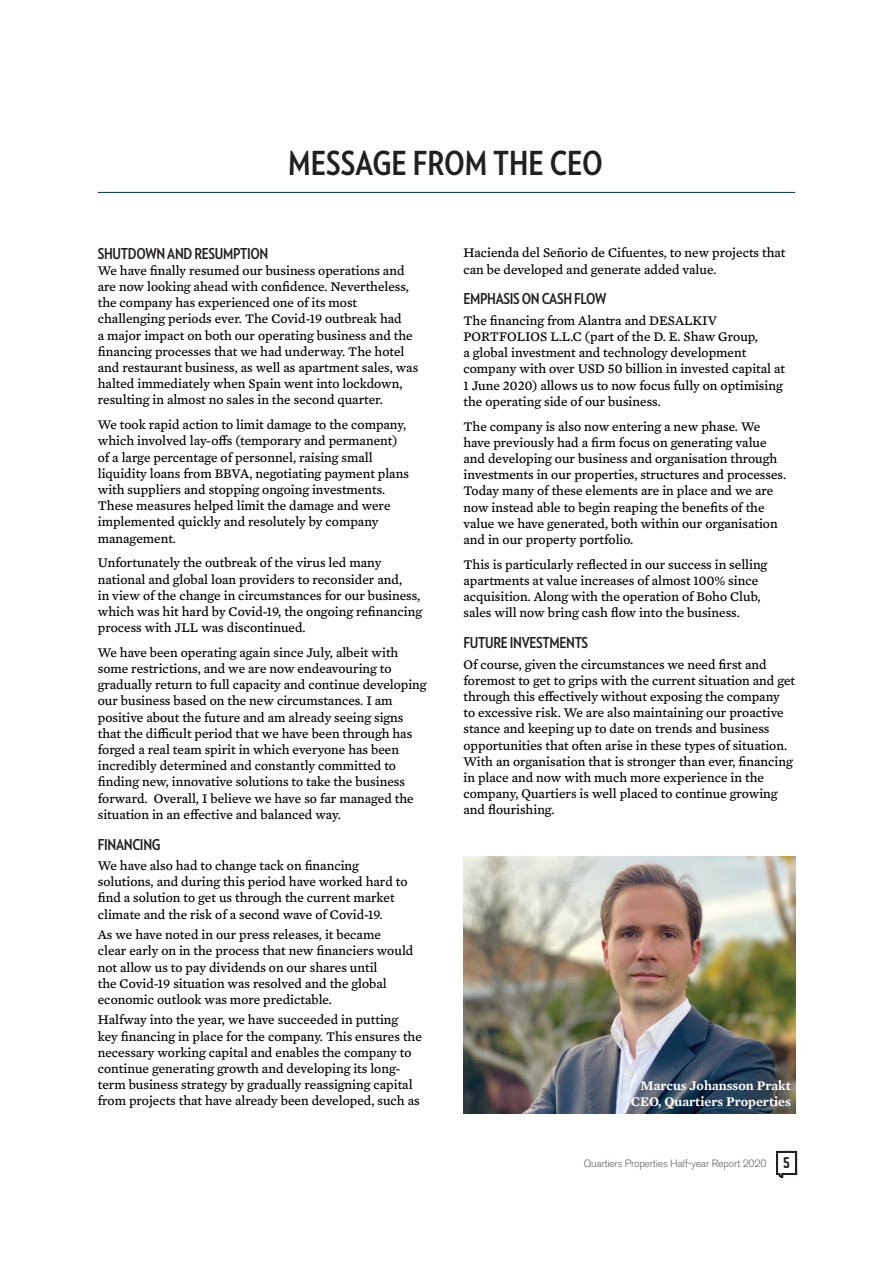
<style>
.page{position:relative;width:893px;height:1263px;background:#fff}
.page>*{position:absolute;margin:0;border:0;box-sizing:border-box;transform-origin:0 0}
.t1{font:700 33px "Verlag Condensed";color:#231f20}
.t2{font:700 15px "Verlag Condensed";letter-spacing:-.02em;color:#231f20}
.t3{font:13.5px/16.2px "Mercury Text G4";color:#000}
.t4{font:600 13.5px/16.2px "Mercury Text G4";color:#fff;text-align:right}
.t5{font:300 10.5px "Akzidenz Grotesk BE";letter-spacing:-.02em;color:#636366}
.s1{font-family:"Norwester";font-weight:400;font-size:13.5px;color:#231f20}
</style>
<div class="page">
<hr style="left:98px;top:192px;width:697px;height:1px;background:#073351">
<svg style="left:776px;top:1150px;width:22px;height:28px"></svg>
<img style="left:463px;top:857px;width:332px;height:257px">
<h1 class="t1" style="left:288px;top:139px;width:316px">MESSAGE FROM THE CEO</h1>
<p class="t2" style="left:98px;top:242px;width:172px">SHUTDOWN AND RESUMPTION</p>
<p class="t3" style="left:98px;top:261px;width:322px">We have finally resumed our business operations and are now looking ahead with confidence. Nevertheless, the company has experienced one of its most challenging periods ever. The Covid-19 outbreak had<br>a major impact on both our operating business and the financing processes that we had underway. The hotel and restaurant business, as well as apartment sales, was halted immediately when Spain went into lockdown, resulting in almost no sales in the second quarter.</p>
<p class="t3" style="left:98px;top:416px;width:313px">We took rapid action to limit damage to the company, which involved lay-offs (temporary and permanent) of a large percentage of personnel, raising small liquidity loans from BBVA, negotiating payment plans with suppliers and stopping ongoing investments.<br>These measures helped limit the damage and were implemented quickly and resolutely by company management.</p>
<p class="t3" style="left:98px;top:554px;width:326px">Unfortunately the outbreak of the virus led many national and global loan providers to reconsider and,<br>in view of the change in circumstances for our business, which was hit hard by Covid-19, the ongoing refinancing process with JLL was discontinued.</p>
<p class="t3" style="left:98px;top:643px;width:330px">We have been operating again since July, albeit with some restrictions, and we are now endeavouring to gradually return to full capacity and continue developing our business based on the new circumstances. I am positive about the future and am already seeing signs that the difficult period that we have been through has forged a real team spirit in which everyone has been incredibly determined and constantly committed to finding new, innovative solutions to take the business forward. Overall, I believe we have so far managed the situation in an effective and balanced way.</p>
<p class="t2" style="left:98px;top:833px;width:64px">FINANCING</p>
<p class="t3" style="left:98px;top:857px;width:311px">We have also had to change tack on financing solutions, and during this period have worked hard to find a solution to get us through the current market climate and the risk of a second wave of Covid-19.</p>
<p class="t3" style="left:98px;top:926px;width:317px">As we have noted in our press releases, it became<br>clear early on in the process that new financiers would not allow us to pay dividends on our shares until<br>the Covid-19 situation was resolved and the global economic outlook was more predictable.</p>
<p class="t3" style="left:98px;top:1011px;width:326px">Halfway into the year, we have succeeded in putting<br>key financing in place for the company. This ensures the necessary working capital and enables the company to continue generating growth and developing its long&shy;term business strategy by gradually reassigning capital from projects that have already been developed, such as</p>
<p class="t3" style="left:463px;top:244px;width:323px">Hacienda del Señorio de Cifuentes, to new projects that can be developed and generate added value.</p>
<p class="t2" style="left:463px;top:288px;width:144px">EMPHASIS ON CASH FLOW</p>
<p class="t3" style="left:463px;top:311px;width:323px">The financing from Alantra and DESALKIV PORTFOLIOS L.L.C (part of the D. E. Shaw Group,<br>a global investment and technology development company with over USD 50 billion in invested capital at 1 June 2020) allows us to now focus fully on optimising the operating side of our business.</p>
<p class="t3" style="left:463px;top:417px;width:324px">The company is also now entering a new phase. We have previously had a firm focus on generating value and developing our business and organisation through investments in our properties, structures and processes.<br>Today many of these elements are in place and we are now instead able to begin reaping the benefits of the value we have generated, both within our organisation and in our property portfolio.</p>
<p class="t3" style="left:463px;top:555px;width:305px">This is particularly reflected in our success in selling apartments at value increases of almost 100% since acquisition. Along with the operation of Boho Club, sales will now bring cash flow into the business.</p>
<p class="t2" style="left:463px;top:631px;width:126px">FUTURE INVESTMENTS</p>
<p class="t3" style="left:463px;top:655px;width:333px">Of course, given the circumstances we need first and foremost to get to grips with the current situation and get through this effectively without exposing the company<br>to excessive risk. We are also maintaining our proactive stance and keeping up to date on trends and business opportunities that often arise in these types of situation.<br>With an organisation that is stronger than ever, financing in place and now with much more experience in the company, Quartiers is well placed to continue growing and flourishing.</p>
<p class="t4" style="left:631px;top:1076px;width:162px">Marcus Johansson Prakt<br>CEO, Quartiers Properties</p>
<p class="t5" style="left:584px;top:1157px;width:208px">Quartiers Properties Half-year Report 2020 <span class="s1">5</span></p>
</div>
